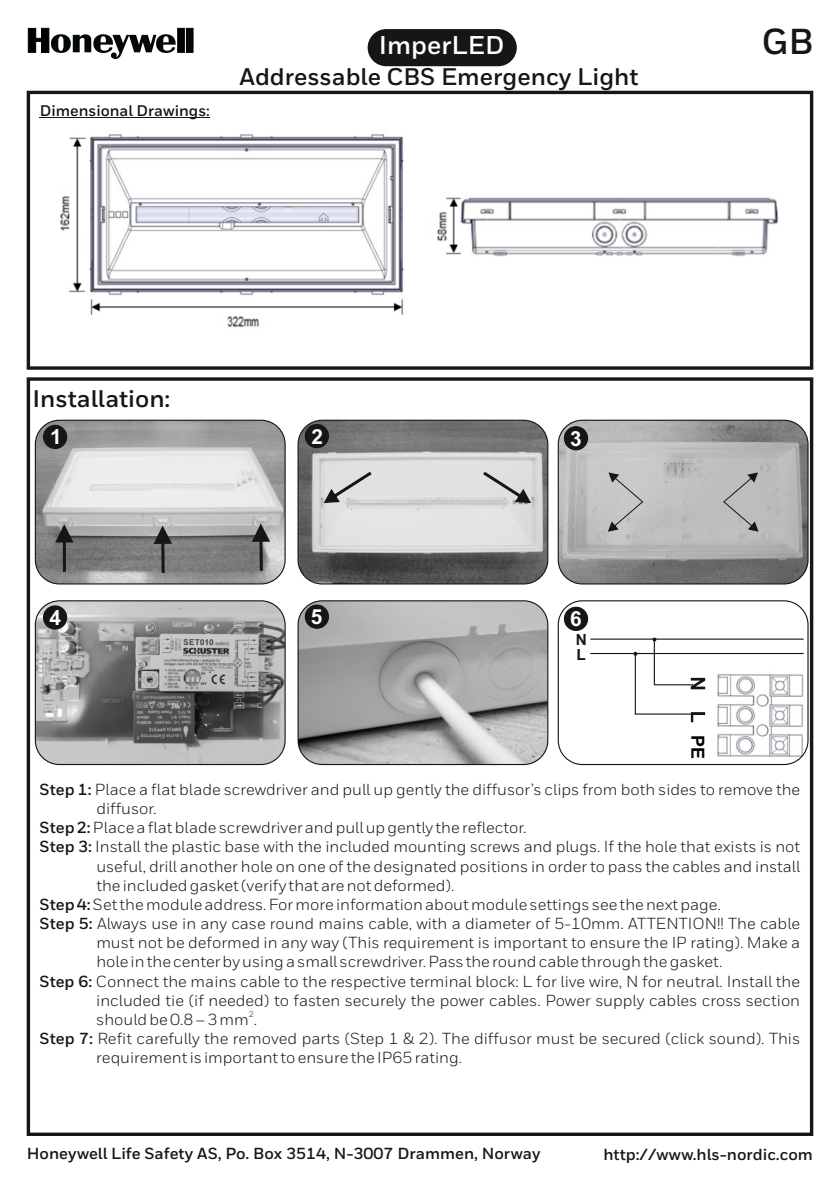
<style>
.page{position:relative;width:840px;height:1191px;background:#fff}
.page>*{position:absolute;margin:0;border:0;box-sizing:border-box;transform-origin:0 0}
.t1{font:700 36px "Honeywell Sans";color:#151616}
.t2{font:700 25.6px "Honeywell Sans";color:#fff}
.t3{font:700 24px "Honeywell Sans";color:#151616}
.t4{font:700 20.8px "Arial";color:#fff}
.t5{font:700 18px "Arial";color:#000}
.t6{font:16px/19.2px "Honeywell Sans";color:#151616;text-align:justify}
.t7{font:700 16px "Honeywell Sans";color:#151616}
.t8{font:700 15.4px "Honeywell Sans";color:#151616}
.t9{font:700 15.4px/15px "Arial";color:#151616}
.t10{font:8px "Honeywell Sans";color:#151616}
.s1{font-weight:700}
</style>
<div class="page">
<svg style="left:28px;top:28px;width:165px;height:31px"></svg>
<div style="left:367px;top:29px;width:149px;height:37px;background:#151616;border-radius:19px"></div>
<img style="left:60px;top:134px;width:719px;height:194px">
<div style="left:27px;top:91px;width:785px;height:279px;border:3px solid #151616"></div>
<hr style="left:40px;top:117px;width:170px;height:1px;background:#151616">
<div style="left:27px;top:377px;width:785px;height:759px;border:3px solid #151616"></div>
<img style="left:298px;top:420px;width:249px;height:164px;border-radius:24px">
<svg style="left:323px;top:472px;width:48px;height:31px"></svg>
<svg style="left:483px;top:472px;width:48px;height:31px"></svg>
<div style="left:297px;top:420px;width:251px;height:164px;border:1px solid #151616;border-radius:24px"></div>
<img style="left:298px;top:601px;width:249px;height:163px;border-radius:24px">
<div style="left:297px;top:600px;width:251px;height:165px;border:1px solid #151616;border-radius:24px"></div>
<div style="left:304px;top:424px;width:25px;height:24px;background:#151616;border:1px solid #151616;border-radius:50%"></div>
<div style="left:304px;top:604px;width:25px;height:25px;background:#151616;border:1px solid #151616;border-radius:50%"></div>
<img style="left:35px;top:420px;width:250px;height:164px;border-radius:24px">
<svg style="left:55px;top:524px;width:18px;height:48px"></svg>
<svg style="left:153px;top:525px;width:19px;height:48px"></svg>
<svg style="left:251px;top:523px;width:19px;height:48px"></svg>
<img style="left:236px;top:474px;width:18px;height:17px">
<div style="left:35px;top:420px;width:250px;height:164px;border:1px solid #151616;border-radius:24px"></div>
<img style="left:35px;top:601px;width:250px;height:163px;border-radius:24px">
<div style="left:35px;top:600px;width:250px;height:165px;border:1px solid #151616;border-radius:24px"></div>
<div style="left:43px;top:425px;width:24px;height:24px;background:#151616;border:1px solid #151616;border-radius:50%"></div>
<div style="left:43px;top:605px;width:24px;height:24px;background:#151616;border:1px solid #151616;border-radius:50%"></div>
<img style="left:558px;top:420px;width:249px;height:164px;border-radius:24px">
<svg style="left:607px;top:472px;width:36px;height:60px"></svg>
<svg style="left:722px;top:472px;width:36px;height:60px"></svg>
<div style="left:557px;top:420px;width:251px;height:164px;border:1px solid #151616;border-radius:24px"></div>
<img style="left:704px;top:674px;width:103px;height:90px">
<div style="left:557px;top:600px;width:251px;height:165px;border:1px solid #151616;border-radius:24px"></div>
<hr style="left:590px;top:638px;width:213px;height:1px;background:#151616">
<hr style="left:590px;top:653px;width:213px;height:1px;background:#151616">
<svg style="left:633px;top:637px;width:71px;height:85px"></svg>
<div style="left:563px;top:426px;width:24px;height:24px;background:#151616;border:1px solid #151616;border-radius:50%"></div>
<div style="left:563px;top:606px;width:24px;height:25px;background:#151616;border:1px solid #151616;border-radius:50%"></div>
<p class="t8" style="left:40px;top:104px;width:172px">Dimensional Drawings:</p>
<h2 class="t2" style="left:379px;top:34px;width:127px">ImperLED</h2>
<h1 class="t1" style="left:761px;top:26px;width:53px">GB</h1>
<h3 class="t3" style="left:239px;top:67px;width:400px">Addressable CBS Emergency Light</h3>
<h3 class="t3" style="left:32px;top:388px;width:139px">Installation:</h3>
<h3 class="t4" style="left:50px;top:429px;width:13px">1</h3>
<h3 class="t4" style="left:49px;top:610px;width:13px">4</h3>
<h3 class="t4" style="left:311px;top:428px;width:13px">2</h3>
<h3 class="t4" style="left:311px;top:609px;width:13px">5</h3>
<h3 class="t4" style="left:570px;top:430px;width:13px">3</h3>
<h3 class="t4" style="left:570px;top:611px;width:13px">6</h3>
<p class="t9" style="left:575px;top:633px;width:13px">N<br>L</p>
<p class="t5" style="left:704px;top:735px;width:26px;rotate:90deg">PE</p>
<p class="t6" style="left:40px;top:781px;width:761px"><span class="s1">Step 1:</span> Place a flat blade screwdriver and pull up gently the diffusor’s clips from both sides to remove the</p>
<p class="t6" style="left:96px;top:800px;width:62px">diffusor.</p>
<p class="t6" style="left:40px;top:819px;width:488px"><span class="s1">Step 2:</span>Place a flat blade screwdriver and pull up gently the reflector.</p>
<p class="t6" style="left:96px;top:838px;width:705px;text-indent:-57px"><span class="s1">Step 3:</span> Install the plastic base with the included mounting screws and plugs. If the hole that exists is not useful, drill another hole on one of the designated positions in order to pass the cables and install the included gasket (verify that are not deformed).</p>
<p class="t6" style="left:96px;top:915px;width:705px;text-indent:-57px"><span class="s1">Step 5:</span> Always use in any case round mains cable, with a diameter of 5-10mm. ATTENTION!! The cable must not be deformed in any way (This requirement is important to ensure the IP rating). Make a hole in the center by using a small screwdriver. Pass the round cable through the gasket.</p>
<p class="t6" style="left:40px;top:896px;width:682px"><span class="s1">Step 4:</span>Set the module address. For more information about module settings see the next page.</p>
<p class="t6" style="left:40px;top:972px;width:761px;text-align:right"><span class="s1">Step 6:</span> Connect the mains cable to the respective terminal block: L for live wire, N for neutral. Install the included tie (if needed) to fasten securely the power cables. Power supply cables cross section</p>
<p class="t10" style="left:249px;top:1010px;width:6px">2</p>
<p class="t6" style="left:96px;top:1011px;width:162px">should be 0.8 – 3 mm .</p>
<p class="t6" style="left:96px;top:1030px;width:705px;text-indent:-57px"><span class="s1">Step 7:</span> Refit carefully the removed parts (Step 1 &amp; 2). The diffusor must be secured (click sound). This requirement is important to ensure the IP65 rating.</p>
<p class="t7" style="left:27px;top:1146px;width:515px">Honeywell Life Safety AS, Po. Box 3514, N-3007 Drammen, Norway</p>
<p class="t7" style="left:603px;top:1147px;width:211px">http://www.hls-nordic.com</p>
</div>
